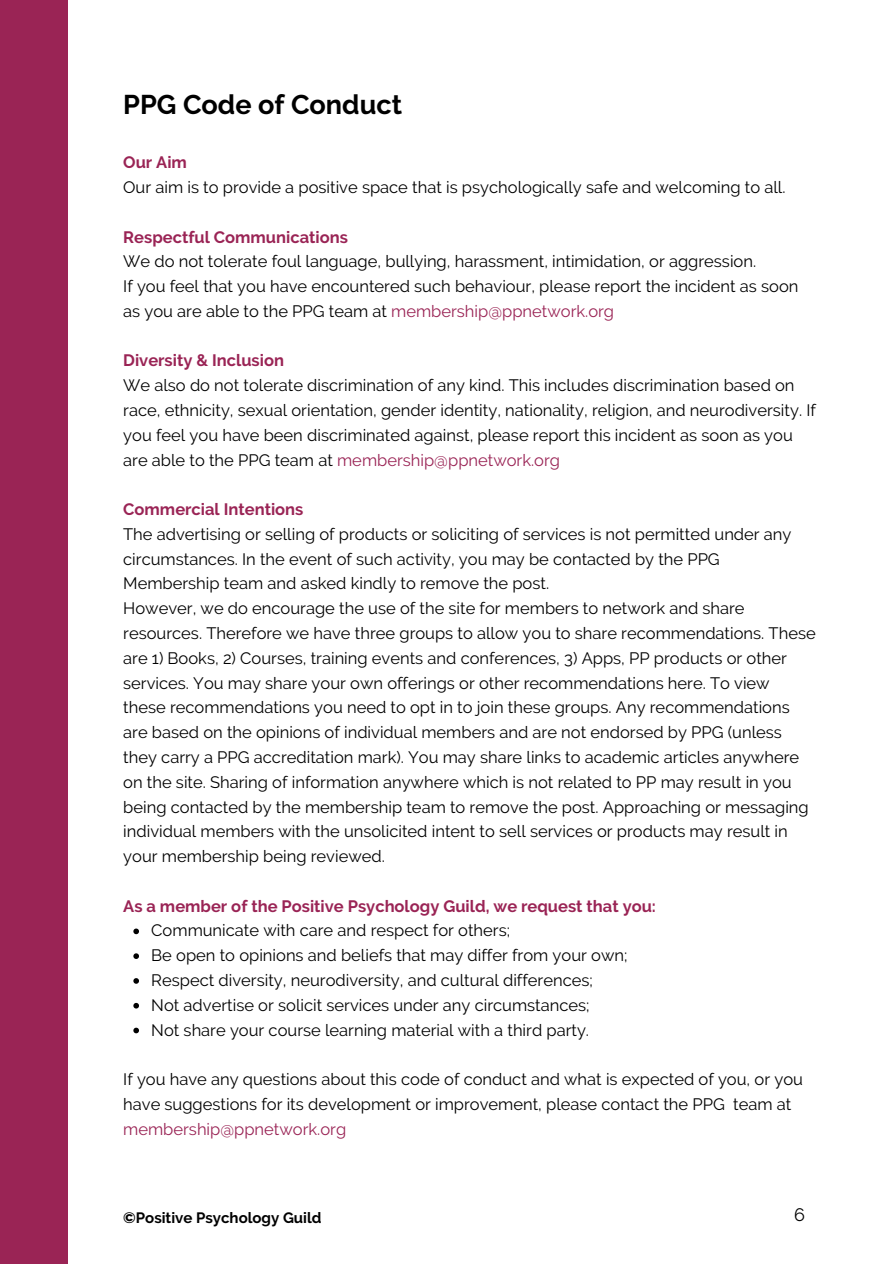
<style>
.page{position:relative;width:894px;height:1264px;background:#fff}
.page>*{position:absolute;margin:0;border:0;box-sizing:border-box;transform-origin:0 0}
.t1{font:700 27px "Raleway";color:#000}
.t2{font:18px "Raleway";color:#000}
.t3{font:16.5px/24.8px "Raleway";color:#000}
.t4{font:700 16.5px "Raleway";color:#9a2455}
.t5{font:700 15px "Raleway";color:#000}
.s1{color:#9a2455}
</style>
<div class="page">
<div style="left:0;top:0;width:68px;height:1263px;background:#9a2455"></div>
<svg style="left:133px;top:928px;width:6px;height:6px"></svg>
<svg style="left:133px;top:953px;width:6px;height:6px"></svg>
<svg style="left:133px;top:978px;width:6px;height:5px"></svg>
<svg style="left:133px;top:1002px;width:6px;height:6px"></svg>
<svg style="left:133px;top:1027px;width:6px;height:6px"></svg>
<p class="t1" style="left:123px;top:89px;width:280px">PPG Code of Conduct</p>
<p class="t4" style="left:123px;top:153px;width:65px">Our Aim</p>
<p class="t3" style="left:123px;top:175px;width:663px">Our aim is to provide a positive space that is psychologically safe and welcoming to all.</p>
<p class="t4" style="left:123px;top:227px;width:226px">Respectful Communications</p>
<p class="t3" style="left:123px;top:249px;width:634px">We do not tolerate foul language, bullying, harassment, intimidation, or aggression.</p>
<p class="t3" style="left:123px;top:274px;width:676px">If you feel that you have encountered such behaviour, please report the incident as soon as you are able to the PPG team at <span class="s1">membership@ppnetwork.org</span></p>
<p class="t4" style="left:123px;top:351px;width:162px">Diversity &amp; Inclusion</p>
<p class="t3" style="left:123px;top:373px;width:694px">We also do not tolerate discrimination of any kind. This includes discrimination based on race, ethnicity, sexual orientation, gender identity, nationality, religion, and neurodiversity. If you feel you have been discriminated against, please report this incident as soon as you are able to the PPG team at <span class="s1">membership@ppnetwork.org</span></p>
<p class="t4" style="left:123px;top:499px;width:182px">Commercial Intentions</p>
<p class="t3" style="left:123px;top:521px;width:669px">The advertising or selling of products or soliciting of services is not permitted under any circumstances. In the event of such activity, you may be contacted by the PPG<br>Membership team and asked kindly to remove the post.</p>
<p class="t3" style="left:123px;top:596px;width:693px">However, we do encourage the use of the site for members to network and share resources. Therefore we have three groups to allow you to share recommendations. These are 1) Books, 2) Courses, training events and conferences, 3) Apps, PP products or other services. You may share your own offerings or other recommendations here. To view these recommendations you need to opt in to join these groups. Any recommendations are based on the opinions of individual members and are not endorsed by PPG (unless they carry a PPG accreditation mark). You may share links to academic articles anywhere on the site. Sharing of information anywhere which is not related to PP may result in you being contacted by the membership team to remove the post. Approaching or messaging individual members with the unsolicited intent to sell services or products may result in your membership being reviewed.</p>
<p class="t4" style="left:123px;top:896px;width:534px">As a member of the Positive Psychology Guild, we request that you:</p>
<p class="t3" style="left:151px;top:918px;width:360px">Communicate with care and respect for others;</p>
<p class="t3" style="left:151px;top:943px;width:477px">Be open to opinions and beliefs that may differ from your own;</p>
<p class="t3" style="left:151px;top:967px;width:443px">Respect diversity, neurodiversity, and cultural differences;</p>
<p class="t3" style="left:151px;top:992px;width:439px">Not advertise or solicit services under any circumstances;</p>
<p class="t3" style="left:151px;top:1017px;width:439px">Not share your course learning material with a third party.</p>
<p class="t3" style="left:123px;top:1066px;width:681px">If you have any questions about this code of conduct and what is expected of you, or you have suggestions for its development or improvement, please contact the PPG team at <span class="s1">membership@ppnetwork.org</span></p>
<p class="t5" style="left:123px;top:1209px;width:200px">©Positive Psychology Guild</p>
<p class="t2" style="left:793px;top:1204px;width:12px">6</p>
</div>
